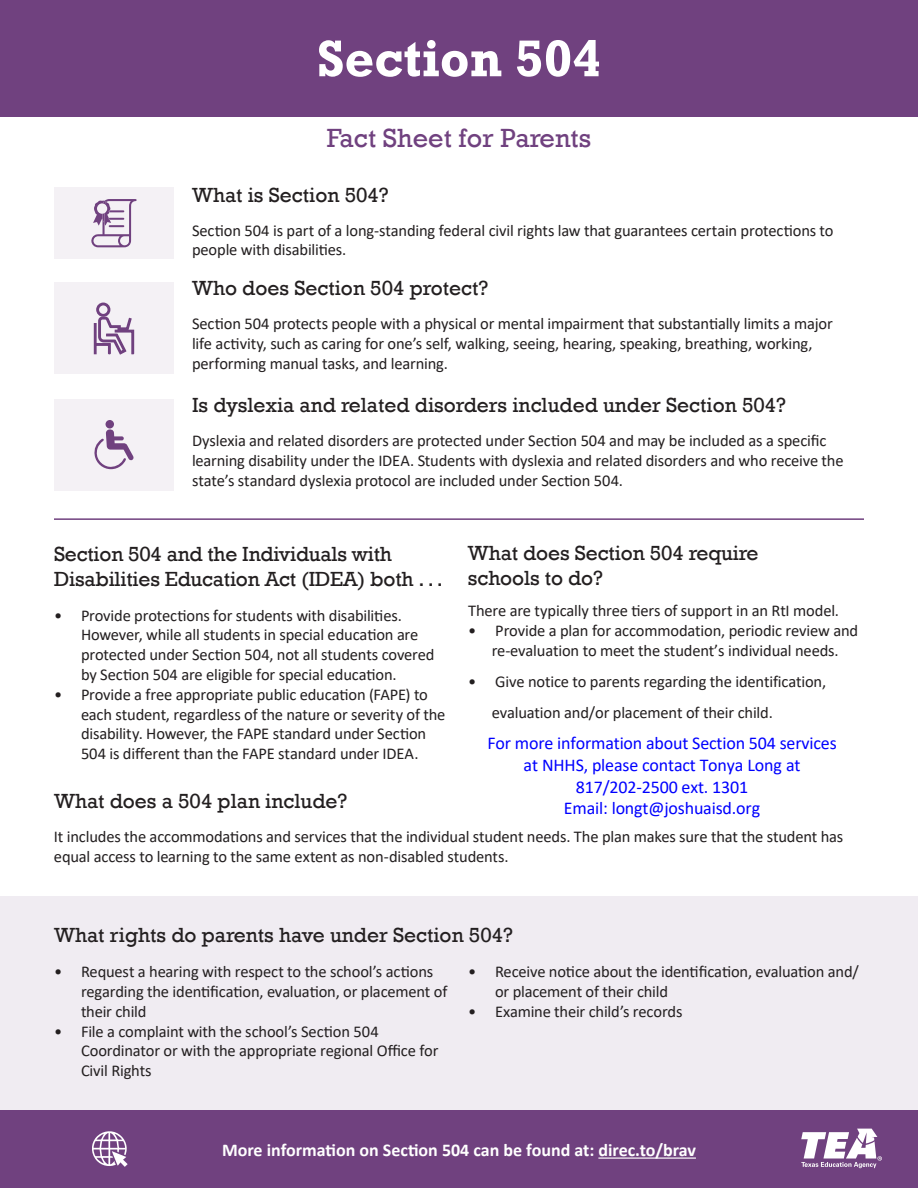
<style>
.page{position:relative;width:918px;height:1188px;background:#fff}
.page>*{position:absolute;margin:0;border:0;box-sizing:border-box;transform-origin:0 0}
.t1{font:700 52.5px "Rockwell";color:#fff}
.t2{font:27px "Rockwell";color:#70417f}
.t3{font:21px/25.2px "Rockwell";color:#231f20}
.t4{font:18px/21.6px "Calibri";letter-spacing:-.01em;color:#00f;text-align:center}
.t5{font:700 18px "Calibri";color:#fff}
.t6{font:16.5px/19.8px "Calibri";letter-spacing:-.01em;color:#231f20}
</style>
<div class="page">
<div style="left:0;top:0;width:918px;height:116px;background:#70417f"></div>
<div style="left:0;top:896px;width:918px;height:215px;background:#f0ecf2"></div>
<div style="left:0;top:1111px;width:918px;height:77px;background:#70417f"></div>
<hr style="left:598px;top:1158px;width:98px;height:1px;background:#fff">
<svg style="left:92px;top:1131px;width:36px;height:36px"></svg>
<svg style="left:801px;top:1129px;width:81px;height:39px"></svg>
<hr style="left:54px;top:518px;width:810px;height:2px;background:#70417f">
<div style="left:54px;top:187px;width:120px;height:72px;background:#f4f1f5"></div>
<div style="left:54px;top:283px;width:120px;height:91px;background:#f4f1f5"></div>
<div style="left:54px;top:399px;width:120px;height:91px;background:#f4f1f5"></div>
<svg style="left:91px;top:199px;width:46px;height:48px"></svg>
<svg style="left:93px;top:302px;width:42px;height:53px"></svg>
<svg style="left:94px;top:429px;width:40px;height:40px"></svg>
<div style="left:106px;top:420px;width:8px;height:8px;background:#70417f;border-radius:50%"></div>
<h1 class="t1" style="left:317px;top:27px;width:286px">Section 504</h1>
<p class="t2" style="left:327px;top:123px;width:266px">Fact Sheet for Parents</p>
<p class="t3" style="left:192px;top:182px;width:198px">What is Section 504?</p>
<p class="t6" style="left:192px;top:220px;width:643px">Section 504 is part of a long-standing federal civil rights law that guarantees certain protections to people with disabilities.</p>
<p class="t3" style="left:192px;top:276px;width:298px">Who does Section 504 protect?</p>
<p class="t6" style="left:192px;top:313px;width:642px">Section 504 protects people with a physical or mental impairment that substantially limits a major life activity, such as caring for one’s self, walking, seeing, hearing, speaking, breathing, working, performing manual tasks, and learning.</p>
<p class="t3" style="left:192px;top:393px;width:596px">Is dyslexia and related disorders included under Section 504?</p>
<p class="t6" style="left:192px;top:430px;width:653px">Dyslexia and related disorders are protected under Section 504 and may be included as a specific learning disability under the IDEA. Students with dyslexia and related disorders and who receive the state’s standard dyslexia protocol are included under Section 504.</p>
<p class="t3" style="left:54px;top:542px;width:391px">Section 504 and the Individuals with<br>Disabilities Education Act (IDEA) both . . .</p>
<p class="t3" style="left:468px;top:541px;width:292px">What does Section 504 require schools to do?</p>
<p class="t6" style="left:468px;top:600px;width:373px">There are typically three tiers of support in an RtI model.</p>
<p class="t6" style="left:81px;top:605px;width:355px;text-indent:-27px">• Provide protections for students with disabilities.<br>However, while all students in special education are protected under Section 504, not all students covered by Section 504 are eligible for special education.</p>
<p class="t6" style="left:81px;top:684px;width:366px;text-indent:-27px">• Provide a free appropriate public education (FAPE) to each student, regardless of the nature or severity of the disability. However, the FAPE standard under Section 504 is different than the FAPE standard under IDEA.</p>
<p class="t6" style="left:468px;top:620px;width:391px;text-align:center">• Provide a plan for accommodation, periodic review and re-evaluation to meet the student’s individual needs.</p>
<p class="t6" style="left:492px;top:666px;width:336px;line-height:31.2px;text-indent:-23px">• Give notice to parents regarding the identification, evaluation and/or placement of their child.</p>
<p class="t4" style="left:487px;top:732px;width:351px">For more information about Section 504 services at NHHS, please contact Tonya Long at 817/202-2500 ext. 1301<br>Email: longt@joshuaisd.org</p>
<p class="t3" style="left:54px;top:789px;width:295px">What does a 504 plan include?</p>
<p class="t6" style="left:54px;top:826px;width:791px">It includes the accommodations and services that the individual student needs. The plan makes sure that the student has equal access to learning to the same extent as non-disabled students.</p>
<p class="t3" style="left:54px;top:922px;width:460px">What rights do parents have under Section 504?</p>
<p class="t6" style="left:81px;top:961px;width:368px;text-indent:-27px">• Request a hearing with respect to the school’s actions regarding the identification, evaluation, or placement of their child</p>
<p class="t6" style="left:81px;top:1021px;width:359px;text-indent:-27px">• File a complaint with the school’s Section 504<br>Coordinator or with the appropriate regional Office for<br>Civil Rights</p>
<p class="t6" style="left:495px;top:961px;width:365px;text-indent:-27px">• Receive notice about the identification, evaluation and/ or placement of their child</p>
<p class="t6" style="left:468px;top:1001px;width:216px">• Examine their child’s records</p>
<p class="t5" style="left:222px;top:1137px;width:475px">More information on Section 504 can be found at: direc.to/brav</p>
</div>
